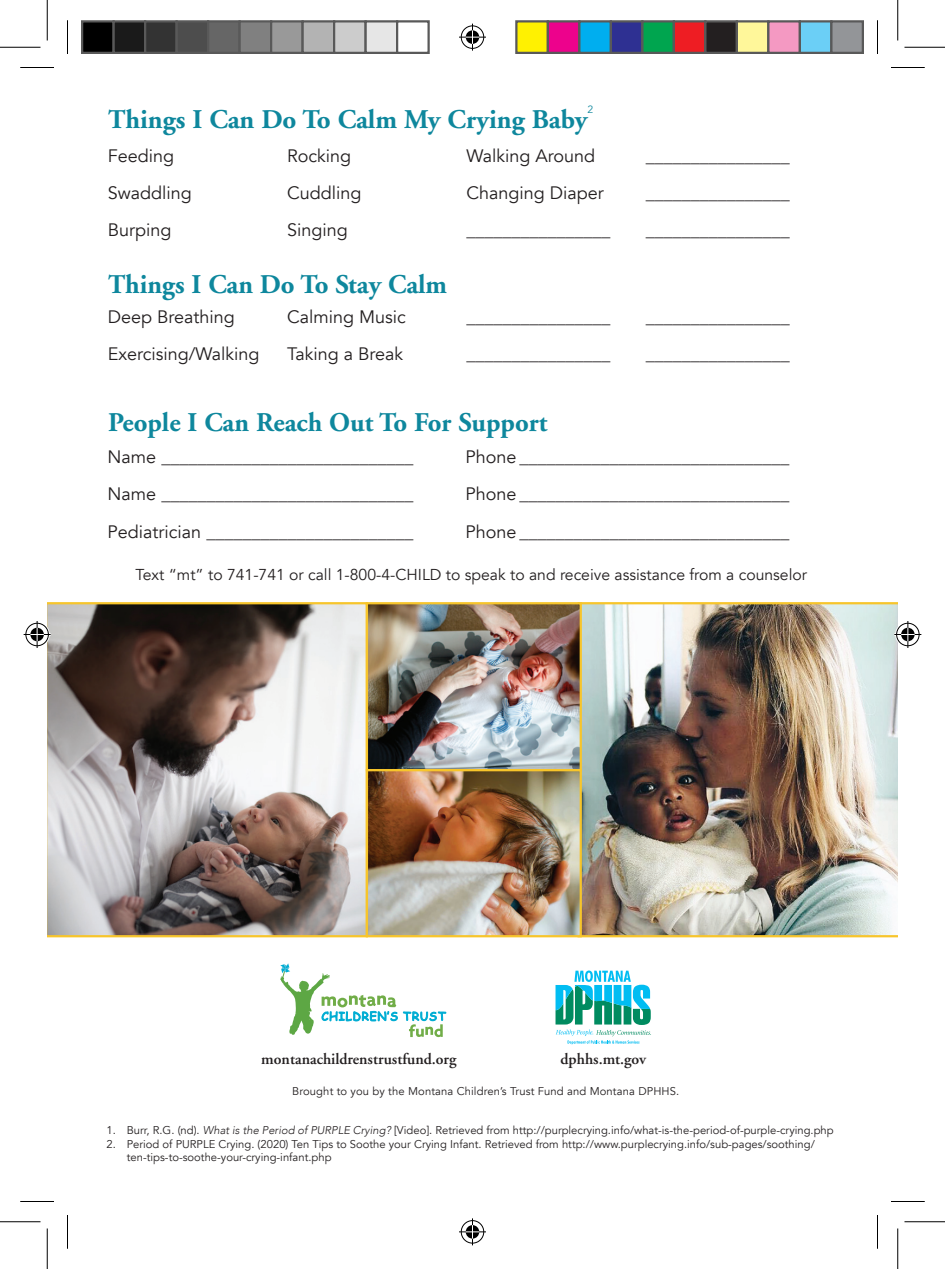
<style>
.page{position:relative;width:945px;height:1269px;background:#fff}
.page>*{position:absolute;margin:0;border:0;box-sizing:border-box;transform-origin:0 0}
.t1{font:700 27px "Adobe Garamond";color:#0e879d}
.t2{font:18px "Avenir";color:#231f20}
.t3{font:15.75px "Avenir";color:#231f20}
.t4{font:600 15.75px "Adobe Garamond";color:#231f20}
.t5{font:11.25px/13.5px "Avenir";color:#231f20}
.t6{font:10.58px "Avenir";color:#0e879d}
.s1{font-weight:300;font-style:italic}
</style>
<div class="page">
<svg style="left:459px;top:24px;width:27px;height:27px"></svg>
<div style="left:82px;top:21px;width:32px;height:32px;background:#000"></div>
<div style="left:81px;top:20px;width:34px;height:34px;border:2px solid #595959"></div>
<div style="left:114px;top:21px;width:31px;height:32px;background:#1a1a1a"></div>
<div style="left:112px;top:20px;width:34px;height:34px;border:2px solid #595959"></div>
<div style="left:145px;top:21px;width:32px;height:32px;background:#333"></div>
<div style="left:144px;top:20px;width:34px;height:34px;border:2px solid #595959"></div>
<div style="left:177px;top:21px;width:31px;height:32px;background:#4d4d4d"></div>
<div style="left:176px;top:20px;width:33px;height:34px;border:2px solid #595959"></div>
<div style="left:208px;top:21px;width:32px;height:32px;background:#666"></div>
<div style="left:207px;top:20px;width:34px;height:34px;border:2px solid #595959"></div>
<div style="left:240px;top:21px;width:31px;height:32px;background:#808080"></div>
<div style="left:238px;top:20px;width:34px;height:34px;border:2px solid #595959"></div>
<div style="left:271px;top:21px;width:32px;height:32px;background:#999"></div>
<div style="left:270px;top:20px;width:34px;height:34px;border:2px solid #595959"></div>
<div style="left:303px;top:21px;width:31px;height:32px;background:#b3b3b3"></div>
<div style="left:302px;top:20px;width:33px;height:34px;border:2px solid #595959"></div>
<div style="left:334px;top:21px;width:32px;height:32px;background:#ccc"></div>
<div style="left:333px;top:20px;width:34px;height:34px;border:2px solid #595959"></div>
<div style="left:366px;top:21px;width:31px;height:32px;background:#e6e6e6"></div>
<div style="left:364px;top:20px;width:34px;height:34px;border:2px solid #595959"></div>
<div style="left:396px;top:20px;width:34px;height:34px;border:2px solid #595959"></div>
<div style="left:516px;top:21px;width:32px;height:32px;background:#fff101"></div>
<div style="left:515px;top:20px;width:34px;height:34px;border:2px solid #595959"></div>
<div style="left:548px;top:21px;width:31px;height:32px;background:#ed028c"></div>
<div style="left:547px;top:20px;width:33px;height:34px;border:2px solid #595959"></div>
<div style="left:579px;top:21px;width:32px;height:32px;background:#00aeef"></div>
<div style="left:578px;top:20px;width:34px;height:34px;border:2px solid #595959"></div>
<div style="left:611px;top:21px;width:31px;height:32px;background:#2e3092"></div>
<div style="left:610px;top:20px;width:34px;height:34px;border:2px solid #595959"></div>
<div style="left:642px;top:21px;width:32px;height:32px;background:#00a54f"></div>
<div style="left:641px;top:20px;width:34px;height:34px;border:2px solid #595959"></div>
<div style="left:674px;top:21px;width:31px;height:32px;background:#ee1d23"></div>
<div style="left:673px;top:20px;width:33px;height:34px;border:2px solid #595959"></div>
<div style="left:705px;top:21px;width:32px;height:32px;background:#231f20"></div>
<div style="left:704px;top:20px;width:34px;height:34px;border:2px solid #595959"></div>
<div style="left:737px;top:21px;width:31px;height:32px;background:#fff79a"></div>
<div style="left:736px;top:20px;width:34px;height:34px;border:2px solid #595959"></div>
<div style="left:768px;top:21px;width:32px;height:32px;background:#f499c2"></div>
<div style="left:767px;top:20px;width:34px;height:34px;border:2px solid #595959"></div>
<div style="left:800px;top:21px;width:31px;height:32px;background:#6bcff6"></div>
<div style="left:799px;top:20px;width:33px;height:34px;border:2px solid #595959"></div>
<div style="left:831px;top:21px;width:32px;height:32px;background:#939598"></div>
<div style="left:830px;top:20px;width:34px;height:34px;border:2px solid #595959"></div>
<hr style="left:897px;top:1228px;width:1px;height:41px;background:#000">
<hr style="left:897px;top:0;width:1px;height:40px;background:#000">
<hr style="left:47px;top:1228px;width:1px;height:41px;background:#000">
<hr style="left:47px;top:0;width:1px;height:40px;background:#000">
<hr style="left:904px;top:1221px;width:41px;height:1px;background:#000">
<hr style="left:0;top:1221px;width:40px;height:1px;background:#000">
<hr style="left:904px;top:47px;width:41px;height:1px;background:#000">
<hr style="left:0;top:47px;width:40px;height:1px;background:#000">
<hr style="left:877px;top:1215px;width:1px;height:34px;background:#000">
<hr style="left:877px;top:20px;width:1px;height:34px;background:#000">
<hr style="left:67px;top:1215px;width:1px;height:34px;background:#000">
<hr style="left:67px;top:20px;width:1px;height:34px;background:#000">
<hr style="left:891px;top:1201px;width:34px;height:1px;background:#000">
<hr style="left:20px;top:1201px;width:34px;height:1px;background:#000">
<hr style="left:891px;top:67px;width:34px;height:1px;background:#000">
<hr style="left:20px;top:67px;width:34px;height:1px;background:#000">
<svg style="left:459px;top:1218px;width:27px;height:27px"></svg>
<svg style="left:280px;top:963px;width:167px;height:74px"></svg>
<svg style="left:556px;top:971px;width:95px;height:73px"></svg>
<img style="left:369px;top:605px;width:209px;height:329px">
<svg style="left:47px;top:602px;width:319px;height:335px"></svg>
<img style="left:578px;top:602px;width:320px;height:335px">
<div style="left:366px;top:602px;width:216px;height:169px;border:2px solid #f7c52b"></div>
<div style="left:366px;top:769px;width:216px;height:168px;border:2px solid #f7c52b"></div>
<svg style="left:24px;top:621px;width:27px;height:27px"></svg>
<svg style="left:894px;top:621px;width:27px;height:27px"></svg>
<h1 class="t1" style="left:108px;top:104px;width:481px">Things I Can Do To Calm My Crying Baby</h1>
<p class="t6" style="left:588px;top:103px;width:7px">2</p>
<p class="t2" style="left:108px;top:145px;width:68px">Feeding</p>
<p class="t2" style="left:287px;top:145px;width:66px">Rocking</p>
<p class="t2" style="left:467px;top:145px;width:130px">Walking Around</p>
<p class="t2" style="left:108px;top:182px;width:85px">Swaddling</p>
<p class="t2" style="left:287px;top:182px;width:76px">Cuddling</p>
<p class="t2" style="left:467px;top:182px;width:139px">Changing Diaper</p>
<p class="t2" style="left:646px;top:145px;width:145px">________________</p>
<p class="t2" style="left:646px;top:182px;width:145px">________________</p>
<p class="t2" style="left:108px;top:219px;width:65px">Burping</p>
<p class="t2" style="left:287px;top:219px;width:62px">Singing</p>
<h1 class="t1" style="left:108px;top:270px;width:341px">Things I Can Do To Stay Calm</h1>
<p class="t2" style="left:108px;top:306px;width:129px">Deep Breathing</p>
<p class="t2" style="left:287px;top:306px;width:120px">Calming Music</p>
<p class="t2" style="left:108px;top:343px;width:153px">Exercising/Walking</p>
<p class="t2" style="left:287px;top:343px;width:118px">Taking a Break</p>
<p class="t2" style="left:467px;top:219px;width:145px">________________</p>
<p class="t2" style="left:646px;top:219px;width:145px">________________</p>
<p class="t2" style="left:467px;top:306px;width:145px">________________</p>
<p class="t2" style="left:646px;top:306px;width:145px">________________</p>
<p class="t2" style="left:467px;top:343px;width:145px">________________</p>
<p class="t2" style="left:646px;top:343px;width:145px">________________</p>
<h1 class="t1" style="left:108px;top:408px;width:441px">People I Can Reach Out To For Support</h1>
<p class="t2" style="left:107px;top:446px;width:307px">Name ____________________________</p>
<p class="t2" style="left:465px;top:446px;width:325px">Phone ______________________________</p>
<p class="t2" style="left:107px;top:484px;width:307px">Name ____________________________</p>
<p class="t2" style="left:465px;top:484px;width:325px">Phone ______________________________</p>
<p class="t2" style="left:107px;top:521px;width:307px">Pediatrician _______________________</p>
<p class="t2" style="left:465px;top:521px;width:325px">Phone ______________________________</p>
<p class="t3" style="left:136px;top:566px;width:673px">Text “mt” to 741-741 or call 1-800-4-CHILD to speak to and receive assistance from a counselor</p>
<p class="t4" style="left:261px;top:1050px;width:197px">montanachildrenstrustfund.org</p>
<p class="t4" style="left:561px;top:1050px;width:87px">dphhs.mt.gov</p>
<p class="t5" style="left:292px;top:1085px;width:389px">Brought to you by the Montana Children’s Trust Fund and Montana DPHHS.</p>
<p class="t5" style="left:107px;top:1124px;width:729px">1. Burr, R.G. (nd). <span class="s1">What is the Period of PURPLE Crying?</span> [Video]. Retrieved from http://purplecrying.info/what-is-the-period-of-purple-crying.php</p>
<p class="t5" style="left:127px;top:1137px;width:690px;text-indent:-20px">2. Period of PURPLE Crying. (2020) Ten Tips to Soothe your Crying Infant. Retrieved from http://www.purplecrying.info/sub-pages/soothing/ ten-tips-to-soothe-your-crying-infant.php</p>
</div>
